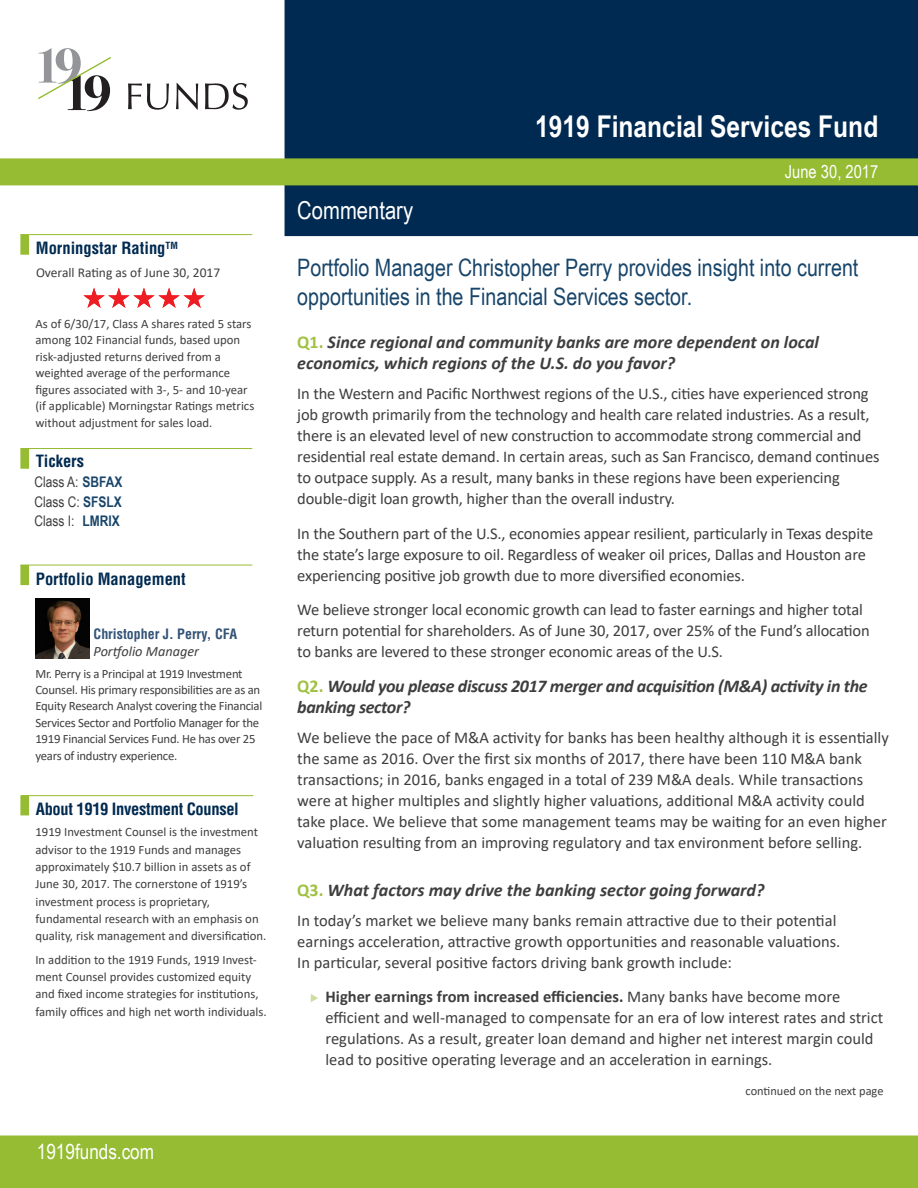
<style>
.page{position:relative;width:918px;height:1188px;background:#fff}
.page>*{position:absolute;margin:0;border:0;box-sizing:border-box;transform-origin:0 0}
.t1{font:700 30px "Arial Narrow";color:#fff}
.t2{font:24.75px "Arial Narrow";color:#fff}
.t3{font:24px/28.8px "Arial Narrow";color:#18456a}
.t4{font:20.85px "Arial Narrow";color:#fff}
.t5{font:italic 700 18px/21px "Calibri";color:#3e3e3f}
.t6{font:italic 700 18px/21px "Calibri";letter-spacing:-.02em;color:#3e3e3f}
.t7{font:18px "Arial Narrow";color:#fff}
.t8{font:16.5px/21px "Calibri";letter-spacing:-.01em;color:#3e3e3f}
.t9{font:700 condensed 16.5px "Helvetica LT Std";color:#002a51}
.t10{font:700 condensed 16.5px "Helvetica LT Std";letter-spacing:-.02em;color:#002a51}
.t11{font:14.7px "Arial Narrow";color:#3e3e3f}
.t12{font:italic 14.25px "Calibri";color:#3e3e3f}
.t13{font:700 condensed 13.95px "Helvetica LT Std";color:#335377}
.t14{font:13.5px "Calibri";color:#3e3e3f}
.t15{font:12.75px/17.4px "Calibri";color:#3e3e3f}
.t16{font:12.75px/16.5px "Calibri";letter-spacing:-.02em;color:#3e3e3f}
.t17{font:12.3px "Calibri";color:#3e3e3f}
.s1{font-weight:700;color:#18456a}
.s2{font-style:normal;color:#a0c144}
.s3{font-weight:700}
</style>
<div class="page">
<div style="left:285px;top:0;width:633px;height:236px;background:#002a51"></div>
<div style="left:0;top:158px;width:918px;height:27px;background:#96bc33"></div>
<div style="left:20px;top:235px;width:9px;height:20px;background:#96bc33"></div>
<div style="left:20px;top:795px;width:9px;height:20px;background:#96bc33"></div>
<hr style="left:22px;top:795px;width:231px;height:1px;background:#96bc33">
<svg style="left:311px;top:994px;width:7px;height:8px"></svg>
<svg style="left:128px;top:83px;width:41px;height:27px"></svg>
<svg style="left:176px;top:83px;width:22px;height:27px"></svg>
<svg style="left:205px;top:83px;width:43px;height:27px"></svg>
<svg style="left:38px;top:48px;width:73px;height:63px"></svg>
<div style="left:0;top:1136px;width:918px;height:52px;background:#96bc33"></div>
<hr style="left:20px;top:448px;width:232px;height:1px;background:#96bc33">
<div style="left:20px;top:449px;width:9px;height:20px;background:#96bc33"></div>
<svg style="left:83px;top:288px;width:122px;height:20px"></svg>
<div style="left:20px;top:565px;width:9px;height:20px;background:#96bc33"></div>
<img style="left:35px;top:598px;width:54px;height:61px">
<hr style="left:20px;top:565px;width:232px;height:1px;background:#96bc33">
<hr style="left:20px;top:234px;width:232px;height:1px;background:#96bc33">
<p class="t9" style="left:36px;top:238px;width:143px">Morningstar Rating<sup>TM</sup></p>
<p class="t14" style="left:36px;top:263px;width:186px">Overall Rating as of June 30, 2017</p>
<p class="t15" style="left:35px;top:315px;width:220px;line-height:16.5px">As of 6/30/17, Class A shares rated 5 stars among 102 Financial funds, based upon risk-adjusted returns derived from a weighted average of the performance figures associated with 3-, 5- and 10-year (if applicable) Morningstar Ratings metrics without adjustment for sales load.</p>
<p class="t9" style="left:36px;top:450px;width:50px">Tickers</p>
<p class="t11" style="left:34px;top:471px;width:89px">Class A: <span class="s1">SBFAX</span></p>
<p class="t11" style="left:34px;top:491px;width:89px">Class C: <span class="s1">SFSLX</span></p>
<p class="t11" style="left:34px;top:510px;width:87px">Class I: <span class="s1">LMRIX</span></p>
<p class="t9" style="left:36px;top:568px;width:151px">Portfolio Management</p>
<p class="t13" style="left:94px;top:625px;width:145px">Christopher J. Perry, CFA</p>
<p class="t12" style="left:94px;top:641px;width:107px">Portfolio Manager</p>
<p class="t16" style="left:35px;top:665px;width:228px">Mr. Perry is a Principal at 1919 Investment Counsel. His primary responsibilities are as an Equity Research Analyst covering the Financial Services Sector and Portfolio Manager for the 1919 Financial Services Fund. He has over 25 years of industry experience.</p>
<p class="t10" style="left:36px;top:799px;width:204px">About 1919 Investment Counsel</p>
<p class="t15" style="left:35px;top:823px;width:233px">1919 Investment Counsel is the investment advisor to the 1919 Funds and manages approximately $10.7 billion in assets as of June 30, 2017. The cornerstone of 1919’s investment process is proprietary, fundamental research with an emphasis on quality, risk management and diversification.</p>
<p class="t15" style="left:35px;top:950px;width:233px">In addition to the 1919 Funds, 1919 Invest&shy;ment Counsel provides customized equity and fixed income strategies for institutions, family offices and high net worth individuals.</p>
<p class="t4" style="left:37px;top:1137px;width:119px">1919funds.com</p>
<p class="t1" style="left:535px;top:103px;width:345px">1919 Financial Services Fund</p>
<p class="t7" style="left:785px;top:159px;width:95px">June 30, 2017</p>
<p class="t2" style="left:297px;top:192px;width:117px">Commentary</p>
<p class="t3" style="left:297px;top:252px;width:563px">Portfolio Manager Christopher Perry provides insight into current opportunities in the Financial Services sector.</p>
<p class="t5" style="left:297px;top:331px;width:523px"><span class="s2">Q1.</span> Since regional and community banks are more dependent on local economics, which regions of the U.S. do you favor?</p>
<p class="t8" style="left:297px;top:383px;width:584px">In the Western and Pacific Northwest regions of the U.S., cities have experienced strong job growth primarily from the technology and health care related industries. As a result, there is an elevated level of new construction to accommodate strong commercial and residential real estate demand. In certain areas, such as San Francisco, demand continues to outpace supply. As a result, many banks in these regions have been experiencing double-digit loan growth, higher than the overall industry.</p>
<p class="t8" style="left:297px;top:522px;width:578px">In the Southern part of the U.S., economies appear resilient, particularly in Texas despite the state’s large exposure to oil. Regardless of weaker oil prices, Dallas and Houston are experiencing positive job growth due to more diversified economies.</p>
<p class="t8" style="left:297px;top:599px;width:574px">We believe stronger local economic growth can lead to faster earnings and higher total return potential for shareholders. As of June 30, 2017, over 25% of the Fund’s allocation to banks are levered to these stronger economic areas of the U.S.</p>
<p class="t6" style="left:297px;top:675px;width:572px"><span class="s2">Q2.</span> Would you please discuss 2017 merger and acquisition (M&amp;A) activity in the banking sector?</p>
<p class="t8" style="left:297px;top:726px;width:593px">We believe the pace of M&amp;A activity for banks has been healthy although it is essentially the same as 2016. Over the first six months of 2017, there have been 110 M&amp;A bank transactions; in 2016, banks engaged in a total of 239 M&amp;A deals. While transactions were at higher multiples and slightly higher valuations, additional M&amp;A activity could take place. We believe that some management teams may be waiting for an even higher valuation resulting from an improving regulatory and tax environment before selling.</p>
<p class="t5" style="left:297px;top:879px;width:469px"><span class="s2">Q3.</span> What factors may drive the banking sector going forward?</p>
<p class="t8" style="left:297px;top:909px;width:545px">In today’s market we believe many banks remain attractive due to their potential earnings acceleration, attractive growth opportunities and reasonable valuations.<br>In particular, several positive factors driving bank growth include:</p>
<p class="t8" style="left:326px;top:986px;width:559px"><span class="s3">Higher earnings from increased efficiencies.</span> Many banks have become more efficient and well-managed to compensate for an era of low interest rates and strict regulations. As a result, greater loan demand and higher net interest margin could lead to positive operating leverage and an acceleration in earnings.</p>
<p class="t17" style="left:746px;top:1082px;width:139px">continued on the next page</p>
</div>
